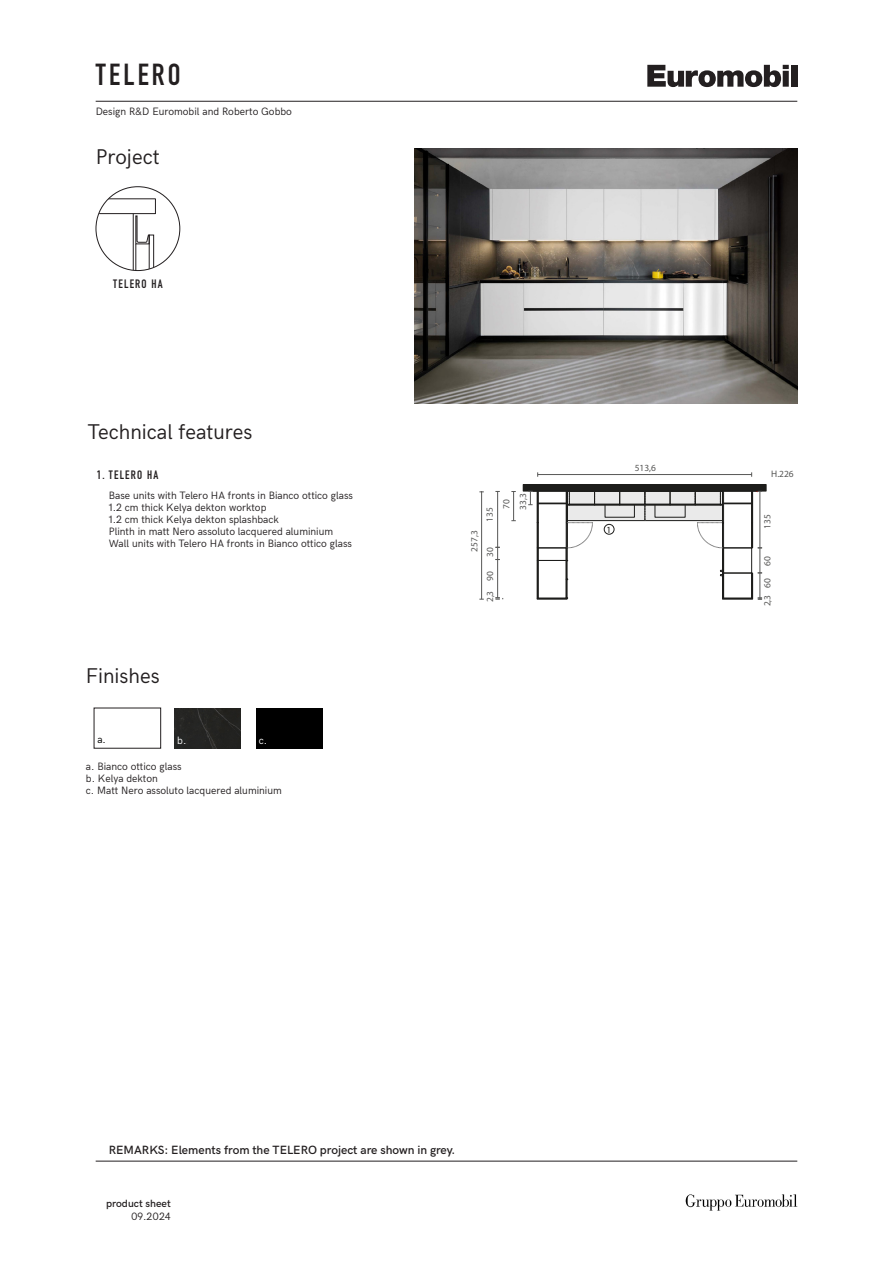
<style>
.page{position:relative;width:893px;height:1263px;background:#fff}
.page>*{position:absolute;margin:0;border:0;box-sizing:border-box;transform-origin:0 0}
.t1{font:30px "DIN Engschrift Std";letter-spacing:.105em;color:#231f20}
.t2{font:21px "HK Grotesk";color:#231f20}
.t3{font:600 12px "HK Grotesk";color:#231f20}
.t4{font:12px "DIN Engschrift Std";letter-spacing:.1em;color:#231f20}
.t5{font:10.5px "HK Grotesk";color:#231f20}
.t6{font:600 10.5px "HK Grotesk";color:#231f20}
.t7{font:10.5px "HK Grotesk";color:#fff}
.t8{font:10.5px "HK Grotesk";color:#000}
.t9{font:9.45px/16.8px "Myriad Pro";color:#575756}
.t10{font:9.45px "Myriad Pro";color:#1d1d1b}
</style>
<div class="page">
<svg style="left:647px;top:65px;width:142px;height:22px"></svg>
<div style="left:791px;top:65px;width:6px;height:22px;background:#231f20"></div>
<hr style="left:96px;top:101px;width:701px;height:1px;background:#231f20">
<hr style="left:96px;top:1161px;width:701px;height:1px;background:#231f20">
<img style="left:685px;top:1195px;width:112px;height:15px">
<div style="left:174px;top:708px;width:67px;height:40px;background:#242422"></div>
<img style="left:415px;top:149px;width:382px;height:255px">
<div style="left:256px;top:708px;width:66px;height:40px;background:#000"></div>
<svg style="left:135px;top:215px;width:19px;height:56px"></svg>
<div style="left:99px;top:198px;width:57px;height:16px;border:1px solid #231f20"></div>
<hr style="left:133px;top:214px;width:1px;height:57px;background:#231f20">
<div style="left:523px;top:484px;width:243px;height:7px;background:#1d1d1b"></div>
<hr style="left:538px;top:474px;width:214px;height:1px;background:#575756">
<hr style="left:513px;top:491px;width:1px;height:30px;background:#575756">
<hr style="left:497px;top:491px;width:1px;height:56px;background:#575756">
<hr style="left:497px;top:559px;width:1px;height:39px;background:#575756">
<svg style="left:495px;top:547px;width:5px;height:13px"></svg>
<svg style="left:495px;top:598px;width:8px;height:2px"></svg>
<hr style="left:481px;top:491px;width:1px;height:108px;background:#575756">
<svg style="left:528px;top:491px;width:234px;height:109px"></svg>
<div style="left:604px;top:524px;width:10px;height:10px;border:1px solid #1d1d1b;border-radius:50%"></div>
<p class="t1" style="left:96px;top:57px;width:86px">TELERO</p>
<p class="t5" style="left:96px;top:103px;width:198px">Design R&amp;D Euromobil and Roberto Gobbo</p>
<p class="t2" style="left:96px;top:141px;width:65px">Project</p>
<p class="t4" style="left:113px;top:277px;width:51px">TELERO HA</p>
<p class="t2" style="left:88px;top:416px;width:166px">Technical features</p>
<p class="t4" style="left:97px;top:468px;width:63px">1. TELERO HA</p>
<p class="t5" style="left:109px;top:488px;width:246px">Base units with Telero HA fronts in Bianco ottico glass</p>
<p class="t5" style="left:109px;top:500px;width:159px">1.2 cm thick Kelya dekton worktop</p>
<p class="t5" style="left:109px;top:512px;width:171px">1.2 cm thick Kelya dekton splashback</p>
<p class="t5" style="left:109px;top:524px;width:226px">Plinth in matt Nero assoluto lacquered aluminium</p>
<p class="t5" style="left:109px;top:536px;width:245px">Wall units with Telero HA fronts in Bianco ottico glass</p>
<p class="t2" style="left:86px;top:660px;width:75px">Finishes</p>
<p class="t8" style="left:97px;top:732px;width:10px">a.</p>
<p class="t7" style="left:177px;top:732px;width:11px">b.</p>
<p class="t7" style="left:259px;top:732px;width:10px">c.</p>
<p class="t5" style="left:86px;top:758px;width:97px">a. Bianco ottico glass</p>
<p class="t5" style="left:86px;top:770px;width:73px">b. Kelya dekton</p>
<p class="t5" style="left:86px;top:782px;width:198px">c. Matt Nero assoluto lacquered aluminium</p>
<p class="t9" style="left:481px;top:522px;width:16px;rotate:-90deg">135</p>
<p class="t9" style="left:466px;top:552px;width:23px;rotate:-90deg">257,3</p>
<p class="t9" style="left:481px;top:557px;width:11px;rotate:-90deg">30</p>
<p class="t9" style="left:481px;top:602px;width:13px;rotate:-90deg">2,3</p>
<p class="t9" style="left:481px;top:581px;width:11px;rotate:-90deg">90</p>
<p class="t9" style="left:498px;top:509px;width:18px;rotate:-90deg">70<br>33,3</p>
<p class="t10" style="left:607px;top:524px;width:6px">1</p>
<p class="t9" style="left:635px;top:459px;width:23px">513,6</p>
<p class="t9" style="left:771px;top:465px;width:24px">H.226</p>
<p class="t9" style="left:759px;top:529px;width:16px;rotate:-90deg">135</p>
<p class="t9" style="left:759px;top:566px;width:11px;rotate:-90deg">60</p>
<p class="t9" style="left:759px;top:588px;width:11px;rotate:-90deg">60</p>
<p class="t9" style="left:759px;top:606px;width:13px;rotate:-90deg">2,3</p>
<p class="t3" style="left:109px;top:1140px;width:348px">REMARKS: Elements from the TELERO project are shown in grey.</p>
<p class="t6" style="left:106px;top:1195px;width:66px">product sheet</p>
<p class="t5" style="left:131px;top:1209px;width:41px">09.2024</p>
</div>
